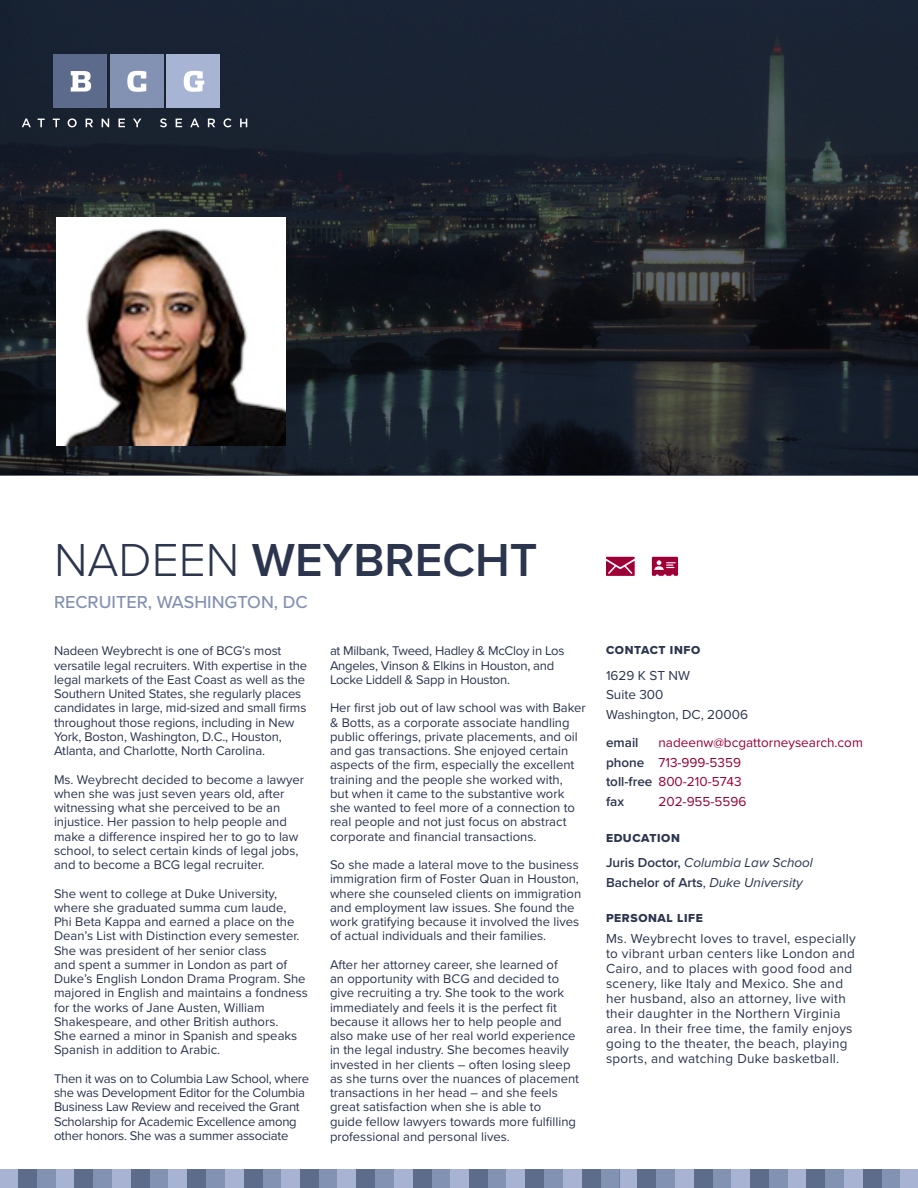
<style>
.page{position:relative;width:918px;height:1188px;background:#fff}
.page>*{position:absolute;margin:0;border:0;box-sizing:border-box;transform-origin:0 0}
.t1{font:600 48px "Proxima Nova";color:#2b354e}
.t2{font:500 18px "Proxima Nova";color:#8392b3}
.Cat_info_PN_Reg_9_13{font:13.5px/15px "Proxima Nova";letter-spacing:.02em;color:#2b354e}
.Cat_info_blk2_PN_Reg{font:13.5px/19.5px "Proxima Nova";color:#903}
.Cat_info_PN_Reg_9_13-2{font:italic 13.5px/19.5px "Proxima Nova";color:#2b354e}
.Cat_info_PN_Reg_9_13-3{font:13.5px/19.5px "Proxima Nova";color:#2b354e}
.Cat_info_blk2_PN_Reg-2{font:600 13.5px "Proxima Nova";color:#2b354e}
.Body_copy_PN_Reg_9_1{font:13.05px/14.2px "Proxima Nova";color:#2b354e}
.Body_copy_PN_Reg_9_1-2{font:13.05px/14.2px "Proxima Nova";letter-spacing:-.02em;color:#2b354e}
.Cat_info_PN_Reg_9_13-4{font:12px "Proxima Nova Extrabld";letter-spacing:.05em;color:#2b354e}
.s1{font-weight:300}
.s2{font-weight:600;color:#2b354e}
.s3{font-weight:600;font-style:normal}
.s4{font-style:normal}
</style>
<div class="page">
<svg style="left:0;top:0;width:918px;height:475px;background:#1b212b"></svg>
<img style="left:56px;top:218px;width:230px;height:227px">
<div style="left:544px;top:1169px;width:19px;height:19px;background:#8292b3"></div>
<div style="left:601px;top:1169px;width:18px;height:19px;background:#8292b3"></div>
<div style="left:563px;top:1169px;width:19px;height:19px;background:#a8b3d3"></div>
<div style="left:582px;top:1169px;width:19px;height:19px;background:#5d6c8b"></div>
<div style="left:488px;top:1169px;width:19px;height:19px;background:#8292b3"></div>
<div style="left:507px;top:1169px;width:18px;height:19px;background:#a8b3d3"></div>
<div style="left:525px;top:1169px;width:19px;height:19px;background:#5d6c8b"></div>
<div style="left:431px;top:1169px;width:19px;height:19px;background:#8292b3"></div>
<div style="left:450px;top:1169px;width:19px;height:19px;background:#a8b3d3"></div>
<div style="left:469px;top:1169px;width:19px;height:19px;background:#5d6c8b"></div>
<div style="left:375px;top:1169px;width:19px;height:19px;background:#8292b3"></div>
<div style="left:394px;top:1169px;width:19px;height:19px;background:#a8b3d3"></div>
<div style="left:413px;top:1169px;width:18px;height:19px;background:#5d6c8b"></div>
<div style="left:319px;top:1169px;width:19px;height:19px;background:#8292b3"></div>
<div style="left:338px;top:1169px;width:18px;height:19px;background:#a8b3d3"></div>
<div style="left:356px;top:1169px;width:19px;height:19px;background:#5d6c8b"></div>
<div style="left:262px;top:1169px;width:19px;height:19px;background:#8292b3"></div>
<div style="left:281px;top:1169px;width:19px;height:19px;background:#a8b3d3"></div>
<div style="left:300px;top:1169px;width:19px;height:19px;background:#5d6c8b"></div>
<div style="left:206px;top:1169px;width:19px;height:19px;background:#8292b3"></div>
<div style="left:225px;top:1169px;width:19px;height:19px;background:#a8b3d3"></div>
<div style="left:244px;top:1169px;width:18px;height:19px;background:#5d6c8b"></div>
<div style="left:150px;top:1169px;width:18px;height:19px;background:#8292b3"></div>
<div style="left:168px;top:1169px;width:19px;height:19px;background:#a8b3d3"></div>
<div style="left:187px;top:1169px;width:19px;height:19px;background:#5d6c8b"></div>
<div style="left:131px;top:1169px;width:19px;height:19px;background:#5d6c8b"></div>
<div style="left:93px;top:1169px;width:19px;height:19px;background:#8292b3"></div>
<div style="left:112px;top:1169px;width:19px;height:19px;background:#a8b3d3"></div>
<div style="left:37px;top:1169px;width:19px;height:19px;background:#8292b3"></div>
<div style="left:56px;top:1169px;width:19px;height:19px;background:#a8b3d3"></div>
<div style="left:75px;top:1169px;width:18px;height:19px;background:#5d6c8b"></div>
<div style="left:0;top:1169px;width:18px;height:19px;background:#a8b3d3"></div>
<div style="left:18px;top:1169px;width:19px;height:19px;background:#5d6c8b"></div>
<div style="left:882px;top:1169px;width:18px;height:19px;background:#8292b3"></div>
<div style="left:900px;top:1169px;width:18px;height:19px;background:#a8b3d3"></div>
<div style="left:825px;top:1169px;width:19px;height:19px;background:#8292b3"></div>
<div style="left:844px;top:1169px;width:19px;height:19px;background:#a8b3d3"></div>
<div style="left:863px;top:1169px;width:19px;height:19px;background:#5d6c8b"></div>
<div style="left:769px;top:1169px;width:19px;height:19px;background:#8292b3"></div>
<div style="left:788px;top:1169px;width:19px;height:19px;background:#a8b3d3"></div>
<div style="left:807px;top:1169px;width:18px;height:19px;background:#5d6c8b"></div>
<div style="left:750px;top:1169px;width:19px;height:19px;background:#5d6c8b"></div>
<div style="left:713px;top:1169px;width:18px;height:19px;background:#8292b3"></div>
<div style="left:731px;top:1169px;width:19px;height:19px;background:#a8b3d3"></div>
<div style="left:656px;top:1169px;width:19px;height:19px;background:#8292b3"></div>
<div style="left:675px;top:1169px;width:19px;height:19px;background:#a8b3d3"></div>
<div style="left:694px;top:1169px;width:19px;height:19px;background:#5d6c8b"></div>
<div style="left:619px;top:1169px;width:19px;height:19px;background:#a8b3d3"></div>
<div style="left:638px;top:1169px;width:18px;height:19px;background:#5d6c8b"></div>
<svg style="left:22px;top:119px;width:9px;height:8px"></svg>
<svg style="left:38px;top:119px;width:7px;height:8px"></svg>
<svg style="left:53px;top:119px;width:7px;height:8px"></svg>
<svg style="left:68px;top:118px;width:9px;height:9px"></svg>
<svg style="left:86px;top:119px;width:7px;height:8px"></svg>
<svg style="left:102px;top:119px;width:7px;height:8px"></svg>
<svg style="left:118px;top:119px;width:7px;height:8px"></svg>
<svg style="left:133px;top:119px;width:8px;height:8px"></svg>
<svg style="left:160px;top:118px;width:7px;height:9px"></svg>
<svg style="left:176px;top:119px;width:6px;height:8px"></svg>
<svg style="left:190px;top:119px;width:9px;height:8px"></svg>
<svg style="left:208px;top:119px;width:7px;height:8px"></svg>
<svg style="left:224px;top:118px;width:7px;height:9px"></svg>
<svg style="left:240px;top:119px;width:7px;height:8px"></svg>
<div style="left:53px;top:54px;width:54px;height:54px;background:#5c6b8b"></div>
<div style="left:110px;top:54px;width:54px;height:54px;background:#8392b3"></div>
<div style="left:167px;top:54px;width:53px;height:54px;background:#a8b4d3"></div>
<svg style="left:71px;top:71px;width:133px;height:21px"></svg>
<svg style="left:606px;top:556px;width:73px;height:20px"></svg>
<p class="t1" style="left:54px;top:531px;width:485px"><span class="s1">NADEEN</span> WEYBRECHT</p>
<p class="t2" style="left:54px;top:591px;width:255px">RECRUITER, WASHINGTON, DC</p>
<p class="Body_copy_PN_Reg_9_1" style="left:54px;top:644px;width:255px">Nadeen Weybrecht is one of BCG’s most versatile legal recruiters. With expertise in the legal markets of the East Coast as well as the Southern United States, she regularly places candidates in large, mid-sized and small firms throughout those regions, including in New York, Boston, Washington, D.C., Houston, Atlanta, and Charlotte, North Carolina.</p>
<p class="Body_copy_PN_Reg_9_1" style="left:54px;top:772px;width:252px">Ms. Weybrecht decided to become a lawyer when she was just seven years old, after witnessing what she perceived to be an injustice. Her passion to help people and make a difference inspired her to go to law school, to select certain kinds of legal jobs, and to become a BCG legal recruiter.</p>
<p class="Body_copy_PN_Reg_9_1" style="left:54px;top:886px;width:255px">She went to college at Duke University, where she graduated summa cum laude,<br>Phi Beta Kappa and earned a place on the Dean’s List with Distinction every semester.<br>She was president of her senior class<br>and spent a summer in London as part of Duke’s English London Drama Program. She majored in English and maintains a fondness for the works of Jane Austen, William Shakespeare, and other British authors.<br>She earned a minor in Spanish and speaks Spanish in addition to Arabic.</p>
<p class="Body_copy_PN_Reg_9_1-2" style="left:54px;top:1072px;width:257px">Then it was on to Columbia Law School, where she was Development Editor for the Columbia Business Law Review and received the Grant Scholarship for Academic Excellence among other honors. She was a summer associate</p>
<p class="Body_copy_PN_Reg_9_1-2" style="left:330px;top:644px;width:236px">at Milbank, Tweed, Hadley &amp; McCloy in Los<br>Angeles, Vinson &amp; Elkins in Houston, and<br>Locke Liddell &amp; Sapp in Houston.</p>
<p class="Body_copy_PN_Reg_9_1" style="left:330px;top:701px;width:257px">Her first job out of law school was with Baker &amp; Botts, as a corporate associate handling public offerings, private placements, and oil and gas transactions. She enjoyed certain aspects of the firm, especially the excellent training and the people she worked with,<br>but when it came to the substantive work she wanted to feel more of a connection to real people and not just focus on abstract corporate and financial transactions.</p>
<p class="Body_copy_PN_Reg_9_1" style="left:330px;top:858px;width:253px">So she made a lateral move to the business immigration firm of Foster Quan in Houston, where she counseled clients on immigration and employment law issues. She found the work gratifying because it involved the lives of actual individuals and their families.</p>
<p class="Body_copy_PN_Reg_9_1" style="left:330px;top:958px;width:251px">After her attorney career, she learned of<br>an opportunity with BCG and decided to give recruiting a try. She took to the work immediately and feels it is the perfect fit because it allows her to help people and also make use of her real world experience in the legal industry. She becomes heavily invested in her clients – often losing sleep as she turns over the nuances of placement transactions in her head – and she feels great satisfaction when she is able to<br>guide fellow lawyers towards more fulfilling professional and personal lives.</p>
<p class="Cat_info_PN_Reg_9_13-4" style="left:606px;top:643px;width:96px">CONTACT INFO</p>
<p class="Cat_info_PN_Reg_9_13-3" style="left:606px;top:666px;width:144px">1629 K ST NW<br>Suite 300<br>Washington, DC, 20006</p>
<p class="Cat_info_blk2_PN_Reg-2" style="left:606px;top:735px;width:34px">email</p>
<p class="Cat_info_blk2_PN_Reg" style="left:606px;top:734px;width:258px;text-indent:52px">nadeenw@bcgattorneysearch.com <span class="s2">phone</span> 713-999-5359<br><span class="s2">toll-free</span> 800-210-5743<br><span class="s2">fax</span></p>
<p class="Cat_info_blk2_PN_Reg" style="left:658px;top:792px;width:90px">202-955-5596</p>
<p class="Cat_info_PN_Reg_9_13-4" style="left:606px;top:831px;width:75px">EDUCATION</p>
<p class="Cat_info_PN_Reg_9_13-2" style="left:606px;top:854px;width:208px"><span class="s3">Juris Doctor,</span> Columbia Law School<br><span class="s3">Bachelor of Arts</span><span class="s4">,</span> Duke University</p>
<p class="Cat_info_PN_Reg_9_13-4" style="left:606px;top:911px;width:98px">PERSONAL LIFE</p>
<p class="Cat_info_PN_Reg_9_13" style="left:606px;top:931px;width:251px">Ms. Weybrecht loves to travel, especially to vibrant urban centers like London and Cairo, and to places with good food and scenery, like Italy and Mexico. She and her husband, also an attorney, live with their daughter in the Northern Virginia area. In their free time, the family enjoys going to the theater, the beach, playing sports, and watching Duke basketball.</p>
</div>
